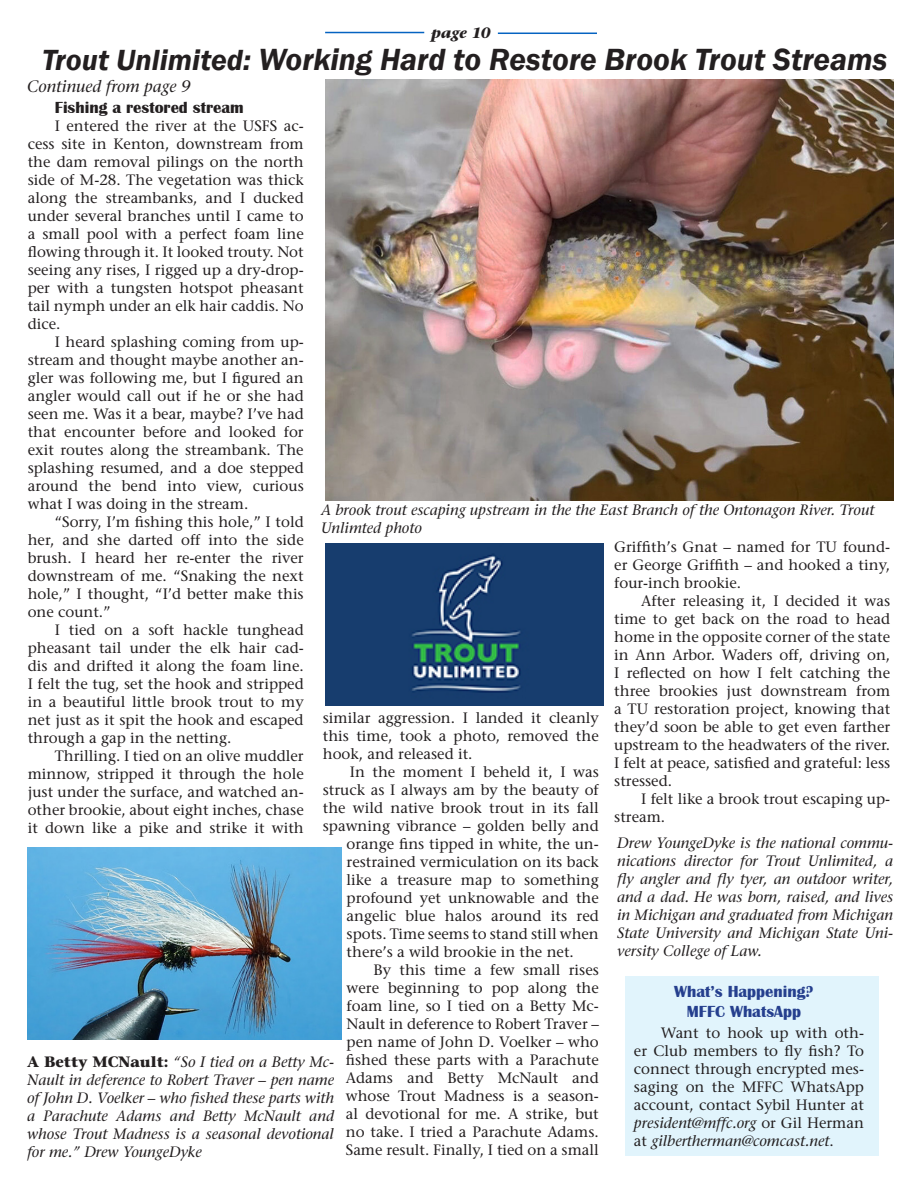
<style>
.page{position:relative;width:918px;height:1188px;background:#fff}
.page>*{position:absolute;margin:0;border:0;box-sizing:border-box;transform-origin:0 0}
.t1{font:italic 600 31.5px "Franklin Gothic";color:#231f20}
.t2{font:700 16.5px "Britannic";color:#253f8e}
.t3{font:700 16.5px "Britannic";color:#231f20}
.t4{font:italic 16.5px "Stone Serif";color:#231f20}
.t5{font:15px/18px "Stone Serif";color:#231f20;text-align:justify}
.t6{font:italic 15px/18px "Stone Serif";color:#231f20;text-align:justify}
.t7{font:italic 700 15px "Stone Serif";color:#231f20}
.s1{font-size:30px}
.s2{font-style:italic}
.s3{font-weight:700;font-style:normal}
</style>
<div class="page">
<div style="left:625px;top:976px;width:254px;height:180px;background:#e1f4fc"></div>
<hr style="left:325px;top:32px;width:99px;height:1px;background:#0563c1">
<hr style="left:498px;top:33px;width:99px;height:1px;background:#0563c1">
<img style="left:325px;top:79px;width:568px;height:421px">
<img style="left:28px;top:848px;width:313px;height:192px">
<img style="left:325px;top:544px;width:278px;height:162px">
<p class="t7" style="left:431px;top:23px;width:61px">page 10</p>
<p class="t1" style="left:42px;top:39px;width:847px"><span class="s1">Trout Unlimited:</span> Working Hard to Restore Brook Trout Streams</p>
<p class="t4" style="left:27px;top:76px;width:165px">Continued from page 9</p>
<p class="t3" style="left:55px;top:98px;width:190px">Fishing a restored stream</p>
<p class="t5" style="left:28px;top:117px;width:278px;text-indent:27px">I entered the river at the USFS ac&shy;cess site in Kenton, downstream from the dam removal pilings on the north side of M-28. The vegetation was thick along the streambanks, and I ducked under several branches until I came to a small pool with a perfect foam line flowing through it. It looked trouty. Not seeing any rises, I rigged up a dry-drop&shy;per with a tungsten hotspot pheasant tail nymph under an elk hair caddis. No dice.</p>
<p class="t5" style="left:28px;top:333px;width:278px;text-indent:27px">I heard splashing coming from up&shy;stream and thought maybe another an&shy;gler was following me, but I figured an angler would call out if he or she had seen me. Was it a bear, maybe? I’ve had that encounter before and looked for exit routes along the streambank. The splashing resumed, and a doe stepped around the bend into view, curious what I was doing in the stream.</p>
<p class="t5" style="left:28px;top:513px;width:278px;text-indent:27px">“Sorry, I’m fishing this hole,” I told her, and she darted off into the side brush. I heard her re-enter the river downstream of me. “Snaking the next hole,” I thought, “I’d better make this one count.”</p>
<p class="t5" style="left:28px;top:621px;width:278px;text-indent:27px">I tied on a soft hackle tunghead pheasant tail under the elk hair cad&shy;dis and drifted it along the foam line.<br>I felt the tug, set the hook and stripped in a beautiful little brook trout to my net just as it spit the hook and escaped through a gap in the netting.</p>
<p class="t5" style="left:28px;top:747px;width:278px;text-indent:27px">Thrilling. I tied on an olive muddler minnow, stripped it through the hole just under the surface, and watched an&shy;other brookie, about eight inches, chase it down like a pike and strike it with</p>
<p class="t6" style="left:321px;top:501px;width:555px">A brook trout escaping upstream in the the East Branch of the Ontonagon River. Trout<br>Unlimted photo</p>
<p class="t5" style="left:614px;top:538px;width:277px">Griffith’s Gnat – named for TU found&shy;er George Griffith – and hooked a tiny, four-inch brookie.</p>
<p class="t5" style="left:614px;top:592px;width:278px;text-indent:27px">After releasing it, I decided it was time to get back on the road to head home in the opposite corner of the state in Ann Arbor. Waders off, driving on, I reflected on how I felt catching the three brookies just downstream from a TU restoration project, knowing that they’d soon be able to get even farther upstream to the headwaters of the river.<br>I felt at peace, satisfied and grateful: less stressed.</p>
<p class="t5" style="left:614px;top:790px;width:277px;text-indent:27px">I felt like a brook trout escaping up&shy;stream.</p>
<p class="t5" style="left:323px;top:709px;width:278px">similar aggression. I landed it cleanly this time, took a photo, removed the hook, and released it.</p>
<p class="t5" style="left:350px;top:763px;width:251px">In the moment I beheld it, I was</p>
<p class="t5" style="left:323px;top:781px;width:277px">struck as I always am by the beauty of</p>
<p class="t5" style="left:323px;top:799px;width:278px">the wild native brook trout in its fall</p>
<p class="t5" style="left:323px;top:817px;width:278px">spawning vibrance – golden belly and</p>
<p class="t5" style="left:347px;top:835px;width:254px">orange fins tipped in white, the un-</p>
<p class="t5" style="left:347px;top:853px;width:254px">restrained vermiculation on its back</p>
<p class="t5" style="left:347px;top:871px;width:254px">like a treasure map to something</p>
<p class="t5" style="left:347px;top:889px;width:254px">profound yet unknowable and the</p>
<p class="t5" style="left:347px;top:907px;width:254px">angelic blue halos around its red</p>
<p class="t5" style="left:347px;top:925px;width:254px">spots. Time seems to stand still when</p>
<p class="t5" style="left:347px;top:943px;width:229px">there’s a wild brookie in the net.</p>
<p class="t5" style="left:346px;top:961px;width:255px;text-indent:28px">By this time a few small rises were beginning to pop along the foam line, so I tied on a Betty Mc-Nault in deference to Robert Traver – pen name of John D. Voelker – who fished these parts with a Parachute Adams and Betty McNault and whose Trout Madness is a season&shy;al devotional for me. A strike, but no take. I tried a Parachute Adams.<br>Same result. Finally, I tied on a small</p>
<p class="t6" style="left:617px;top:834px;width:278px">Drew YoungeDyke is the national commu&shy;nications director for Trout Unlimited, a fly angler and fly tyer, an outdoor writer, and a dad. He was born, raised, and lives in Michigan and graduated from Michigan State University and Michigan State Uni&shy;versity College of Law.</p>
<p class="t2" style="left:674px;top:982px;width:141px">What’s Happening?</p>
<p class="t2" style="left:687px;top:1002px;width:116px">MFFC WhatsApp</p>
<p class="t5" style="left:634px;top:1024px;width:232px;text-indent:27px">Want to hook up with oth&shy;er Club members to fly fish? To connect through encrypted mes&shy;saging on the MFFC WhatsApp account, contact Sybil Hunter at <span class="s2">president@mffc.org</span> or Gil Herman at <span class="s2">gilbertherman@comcast.net</span>.</p>
<p class="t6" style="left:27px;top:1053px;width:309px"><span class="s3">A Betty MCNault:</span> “So I tied on a Betty Mc-Nault in deference to Robert Traver – pen name of John D. Voelker – who fished these parts with a Parachute Adams and Betty McNault and whose Trout Madness is a seasonal devotional for me.” Drew YoungeDyke</p>
</div>
